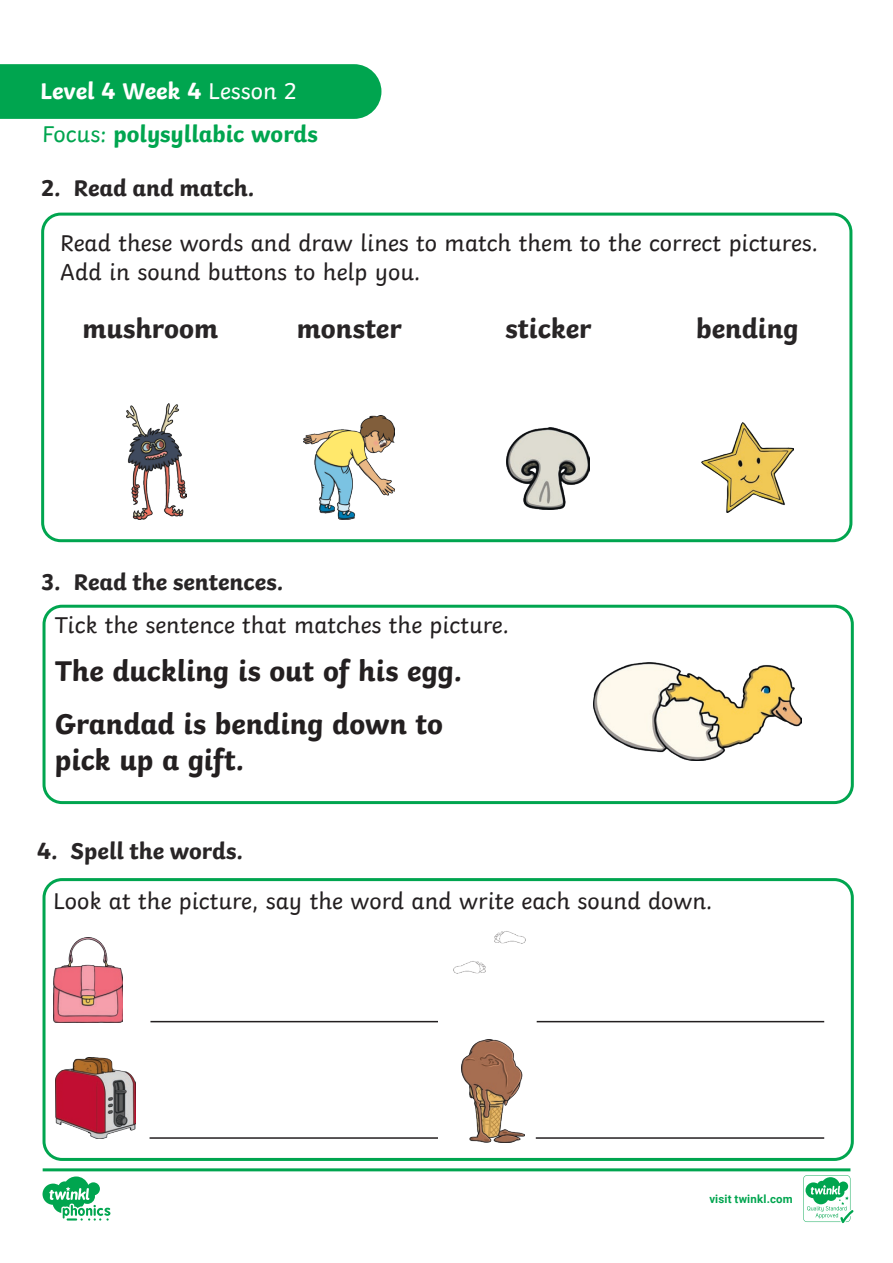
<style>
.page{position:relative;width:893px;height:1263px;background:#fff}
.page>*{position:absolute;margin:0;border:0;box-sizing:border-box;transform-origin:0 0}
.t1{font:700 30px/36px "Twinkl";color:#231f20}
.KS1_Body_Copy{font:700 28.35px "Twinkl";color:#282526}
.t2{font:24px/28.8px "Twinkl";color:#231f20}
.t3{font:700 24px "Twinkl";color:#282526}
.t4{font:700 24px "Twinkl";color:#00a54f}
.t5{font:700 24px "Twinkl";color:#fff}
.t6{font:700 11.4px "Roboto";letter-spacing:.02em;color:#00a54f}
.s1{font-weight:400}
</style>
<div class="page">
<svg style="left:43px;top:1168px;width:810px;height:55px"></svg>
<div style="left:41px;top:213px;width:811px;height:329px;border:3px solid #00a54f;border-radius:18px"></div>
<div style="left:43px;top:605px;width:811px;height:199px;border:3px solid #00a54f;border-radius:18px"></div>
<div style="left:43px;top:878px;width:811px;height:283px;border:3px solid #00a54f;border-radius:18px"></div>
<hr style="left:150px;top:1021px;width:288px;height:1px;background:#231f20">
<hr style="left:537px;top:1021px;width:287px;height:1px;background:#231f20">
<hr style="left:150px;top:1137px;width:288px;height:2px;background:#231f20">
<hr style="left:536px;top:1137px;width:288px;height:2px;background:#231f20">
<div style="left:0;top:64px;width:381px;height:55px;background:#00a54f"></div>
<img style="left:506px;top:428px;width:84px;height:82px">
<img style="left:304px;top:416px;width:91px;height:103px">
<img style="left:126px;top:403px;width:61px;height:116px">
<svg style="left:379px;top:439px;width:8px;height:8px"></svg>
<img style="left:593px;top:662px;width:209px;height:99px">
<img style="left:54px;top:938px;width:69px;height:84px">
<img style="left:56px;top:1057px;width:80px;height:82px">
<img style="left:462px;top:1040px;width:62px;height:103px">
<img style="left:454px;top:961px;width:31px;height:13px">
<img style="left:495px;top:931px;width:31px;height:13px">
<img style="left:702px;top:422px;width:91px;height:91px">
<p class="t5" style="left:40px;top:72px;width:258px">Level 4 Week 4 <span class="s1">Lesson 2</span></p>
<p class="t4" style="left:42px;top:114px;width:277px"><span class="s1">Focus:</span> polysyllabic words</p>
<p class="t3" style="left:41px;top:168px;width:215px">2. Read and match.</p>
<p class="t2" style="left:60px;top:226px;width:759px">Read these words and draw lines to match them to the correct pictures.<br>Add in sound buttons to help you.</p>
<p class="KS1_Body_Copy" style="left:83px;top:305px;width:137px">mushroom</p>
<p class="KS1_Body_Copy" style="left:297px;top:305px;width:106px">monster</p>
<p class="KS1_Body_Copy" style="left:505px;top:305px;width:88px">sticker</p>
<p class="KS1_Body_Copy" style="left:696px;top:305px;width:104px">bending</p>
<p class="t3" style="left:42px;top:562px;width:244px">3. Read the sentences.</p>
<p class="t2" style="left:55px;top:609px;width:456px">Tick the sentence that matches the picture.</p>
<p class="t1" style="left:55px;top:649px;width:409px">The duckling is out of his egg.</p>
<p class="t1" style="left:55px;top:702px;width:390px">Grandad is bending down to pick up a gift.</p>
<p class="t3" style="left:37px;top:831px;width:208px">4. Spell the words.</p>
<p class="t2" style="left:53px;top:885px;width:661px">Look at the picture, say the word and write each sound down.</p>
<p class="t6" style="left:709px;top:1191px;width:85px">visit twinkl.com</p>
</div>
